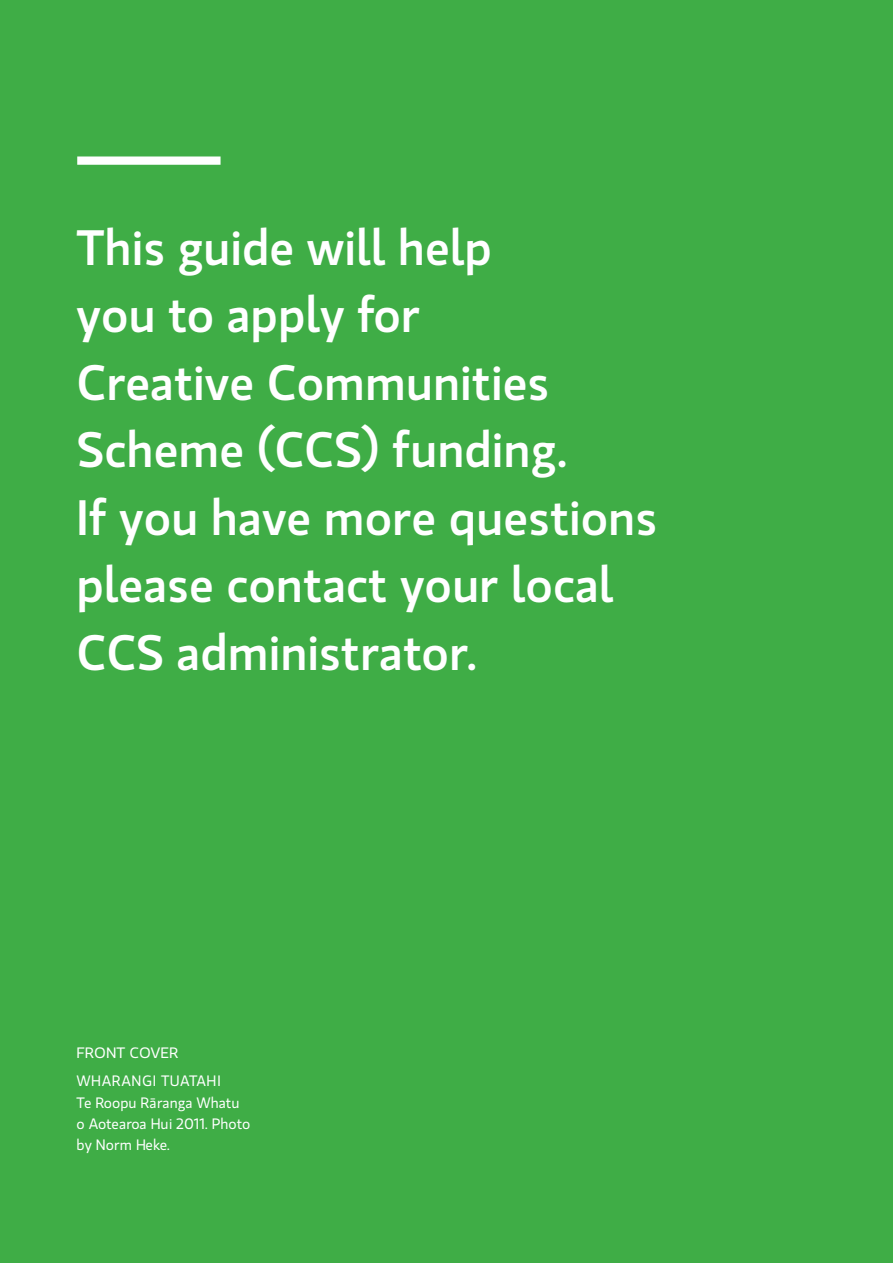
<style>
.page{position:relative;width:893px;height:1263px;background:#3fad46}
.page>*{position:absolute;margin:0;border:0;box-sizing:border-box;transform-origin:0 0}
.t1{font:500 49.5px/67.5px "Gloriola";color:#fff}
.t2{font:15px/21.3px "Gloriola";color:#fff}
.t3{font:15px/28.3px "Gloriola";letter-spacing:.03em;color:#fff;scale:1.05 1}
</style>
<div class="page">
<div style="left:77px;top:156px;width:144px;height:9px;background:#fff"></div>
<p class="t1" style="left:77px;top:215px;width:582px">This guide will help<br>you to apply for<br>Creative Communities<br>Scheme (CCS) funding.<br>If you have more questions please contact your local<br>CCS administrator.</p>
<p class="t3" style="left:77px;top:1039px;width:139px">FRONT COVER<br>WHARANGI TUATAHI</p>
<p class="t2" style="left:77px;top:1092px;width:175px">Te Roopu Rāranga Whatu o Aotearoa Hui 2011. Photo by Norm Heke.</p>
</div>
